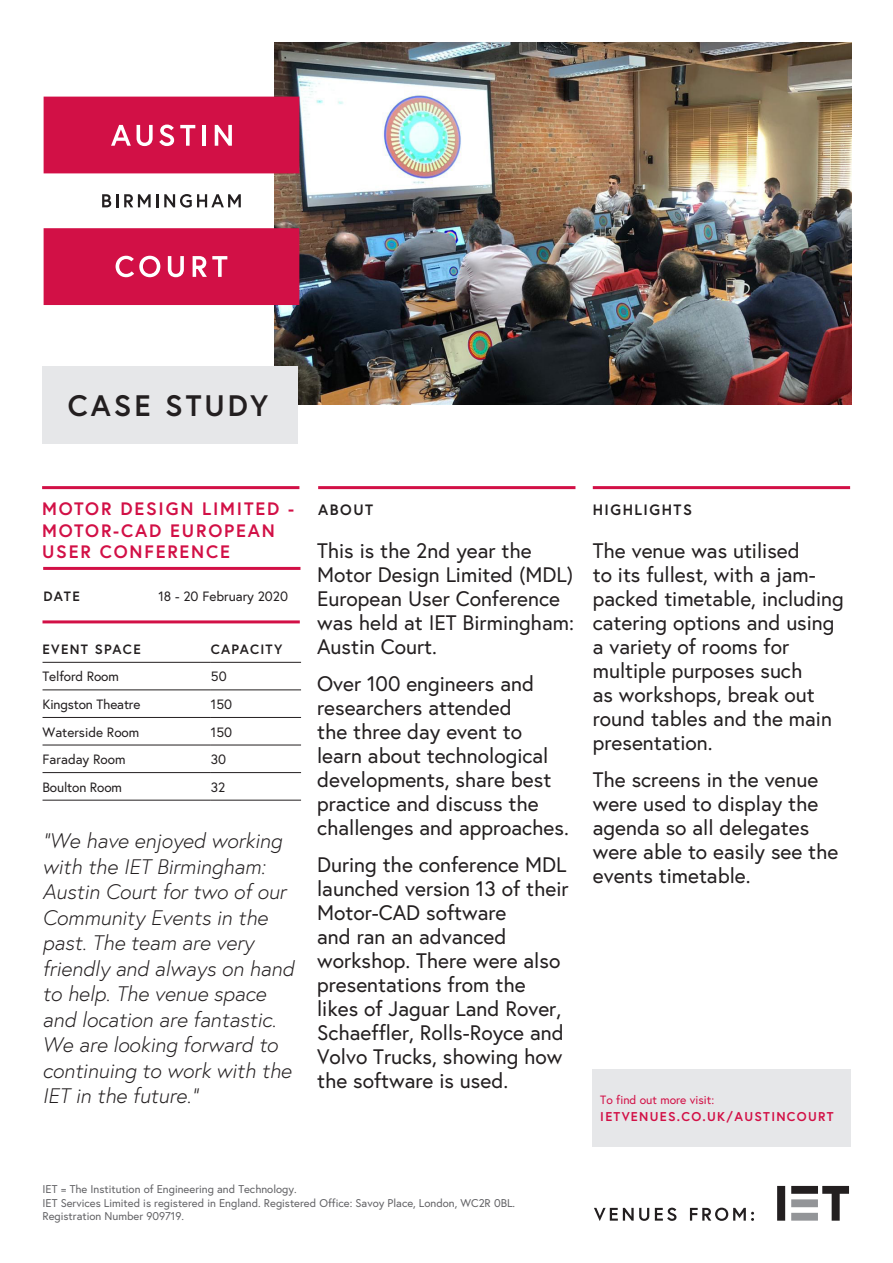
<style>
.page{position:relative;width:893px;height:1263px;background:#fff}
.page>*{position:absolute;margin:0;border:0;box-sizing:border-box;transform-origin:0 0}
.t1{font:700 29.55px "Europa";letter-spacing:.1em;color:#231f20}
.t2{font:21px/24px "Europa";color:#231f20}
.Sub-headings{font:italic 300 21px/25.5px "Europa";color:#231f20}
.Sub-headings-2{font:700 18px/21.6px "Europa";letter-spacing:.1em;color:#d21046}
.Sub-headings-3{font:700 15px "Europa";letter-spacing:.1em;color:#231f20}
.Body_Copy{font:13.5px "Europa";color:#231f20}
.Sub-headings-4{font:700 13.5px "Europa";letter-spacing:.09em;color:#231f20}
.Sub-headings-5{font:700 12.75px "Europa";letter-spacing:.1em;color:#d21046}
.Sub-headings-6{font:12px "Europa";color:#d21046}
.References{font:11.25px/13.5px "Europa";color:#636366}
</style>
<div class="page">
<img style="left:275px;top:43px;width:576px;height:361px">
<hr style="left:43px;top:662px;width:168px;height:1px;background:#231f20">
<hr style="left:211px;top:662px;width:90px;height:1px;background:#231f20">
<hr style="left:43px;top:689px;width:168px;height:1px;background:#231f20">
<hr style="left:211px;top:689px;width:90px;height:1px;background:#231f20">
<hr style="left:43px;top:717px;width:168px;height:1px;background:#231f20">
<hr style="left:211px;top:717px;width:90px;height:1px;background:#231f20">
<hr style="left:43px;top:745px;width:168px;height:1px;background:#231f20">
<hr style="left:211px;top:745px;width:90px;height:1px;background:#231f20">
<hr style="left:43px;top:772px;width:168px;height:1px;background:#231f20">
<hr style="left:211px;top:772px;width:90px;height:1px;background:#231f20">
<hr style="left:43px;top:800px;width:168px;height:1px;background:#231f20">
<hr style="left:211px;top:800px;width:90px;height:1px;background:#231f20">
<svg style="left:777px;top:1186px;width:72px;height:35px"></svg>
<svg style="left:594px;top:1208px;width:55px;height:13px"></svg>
<svg style="left:655px;top:1207px;width:21px;height:14px"></svg>
<svg style="left:690px;top:1207px;width:64px;height:14px"></svg>
<div style="left:43px;top:366px;width:255px;height:77px;background:#e6e7e9"></div>
<div style="left:592px;top:1069px;width:259px;height:77px;background:#e6e7e9"></div>
<hr style="left:42px;top:486px;width:257px;height:3px;background:#d21046">
<hr style="left:43px;top:567px;width:257px;height:3px;background:#d21046">
<hr style="left:593px;top:486px;width:257px;height:3px;background:#d21046">
<svg style="left:44px;top:97px;width:255px;height:208px;fill:#d21046"></svg>
<svg style="left:111px;top:125px;width:20px;height:21px"></svg>
<svg style="left:137px;top:125px;width:16px;height:21px"></svg>
<svg style="left:159px;top:125px;width:15px;height:21px"></svg>
<svg style="left:180px;top:125px;width:15px;height:21px"></svg>
<hr style="left:202px;top:125px;width:4px;height:21px;background:#fff">
<svg style="left:215px;top:125px;width:17px;height:21px"></svg>
<svg style="left:102px;top:194px;width:16px;height:13px"></svg>
<svg style="left:124px;top:194px;width:117px;height:14px"></svg>
<svg style="left:116px;top:256px;width:44px;height:21px"></svg>
<svg style="left:168px;top:256px;width:16px;height:21px"></svg>
<svg style="left:193px;top:256px;width:34px;height:21px"></svg>
<hr style="left:318px;top:486px;width:257px;height:3px;background:#d21046">
<hr style="left:42px;top:620px;width:258px;height:3px;background:#d21046">
<p class="t1" style="left:68px;top:386px;width:202px">CASE STUDY</p>
<p class="Sub-headings-2" style="left:42px;top:497px;width:254px">MOTOR DESIGN LIMITED -<br>MOTOR-CAD EUROPEAN<br>USER CONFERENCE</p>
<p class="Sub-headings-4" style="left:44px;top:587px;width:38px">DATE</p>
<p class="Body_Copy" style="left:158px;top:588px;width:131px">18 - 20 February 2020</p>
<p class="Sub-headings-4" style="left:43px;top:640px;width:100px">EVENT SPACE</p>
<p class="Sub-headings-4" style="left:211px;top:640px;width:73px">CAPACITY</p>
<p class="Body_Copy" style="left:43px;top:668px;width:78px">Telford Room</p>
<p class="Body_Copy" style="left:211px;top:668px;width:17px">50</p>
<p class="Body_Copy" style="left:43px;top:695px;width:99px">Kingston Theatre</p>
<p class="Body_Copy" style="left:211px;top:695px;width:23px">150</p>
<p class="Body_Copy" style="left:43px;top:723px;width:98px">Waterside Room</p>
<p class="Body_Copy" style="left:211px;top:723px;width:23px">150</p>
<p class="Body_Copy" style="left:43px;top:751px;width:85px">Faraday Room</p>
<p class="Body_Copy" style="left:211px;top:751px;width:17px">30</p>
<p class="Body_Copy" style="left:43px;top:778px;width:81px">Boulton Room</p>
<p class="Body_Copy" style="left:211px;top:778px;width:16px">32</p>
<p class="Sub-headings" style="left:43px;top:828px;width:253px">“We have enjoyed working with the IET Birmingham:<br>Austin Court for two of our<br>Community Events in the past. The team are very friendly and always on hand to help. The venue space and location are fantastic.<br>We are looking forward to continuing to work with the<br>IET in the future.”</p>
<p class="Sub-headings-3" style="left:318px;top:499px;width:56px">ABOUT</p>
<p class="t2" style="left:317px;top:538px;width:258px">This is the 2nd year the<br>Motor Design Limited (MDL)<br>European User Conference was held at IET Birmingham:<br>Austin Court.</p>
<p class="t2" style="left:317px;top:671px;width:253px">Over 100 engineers and researchers attended<br>the three day event to learn about technological developments, share best practice and discuss the challenges and approaches.</p>
<p class="t2" style="left:317px;top:852px;width:253px">During the conference MDL launched version 13 of their<br>Motor-CAD software<br>and ran an advanced workshop. There were also presentations from the likes of Jaguar Land Rover,<br>Schaeffler, Rolls-Royce and<br>Volvo Trucks, showing how the software is used.</p>
<p class="Sub-headings-3" style="left:593px;top:499px;width:101px">HIGHLIGHTS</p>
<p class="t2" style="left:593px;top:539px;width:253px">The venue was utilised<br>to its fullest, with a jam&shy;packed timetable, including catering options and using a variety of rooms for multiple purposes such<br>as workshops, break out round tables and the main presentation.</p>
<p class="t2" style="left:593px;top:768px;width:247px">The screens in the venue were used to display the agenda so all delegates were able to easily see the events timetable.</p>
<p class="Sub-headings-6" style="left:600px;top:1092px;width:115px">To find out more visit:</p>
<p class="Sub-headings-5" style="left:600px;top:1107px;width:235px">IETVENUES.CO.UK/AUSTINCOURT</p>
<p class="References" style="left:43px;top:1182px;width:474px">IET = The Institution of Engineering and Technology.<br>IET Services Limited is registered in England. Registered Office: Savoy Place, London, WC2R 0BL.<br>Registration Number 909719.</p>
</div>
